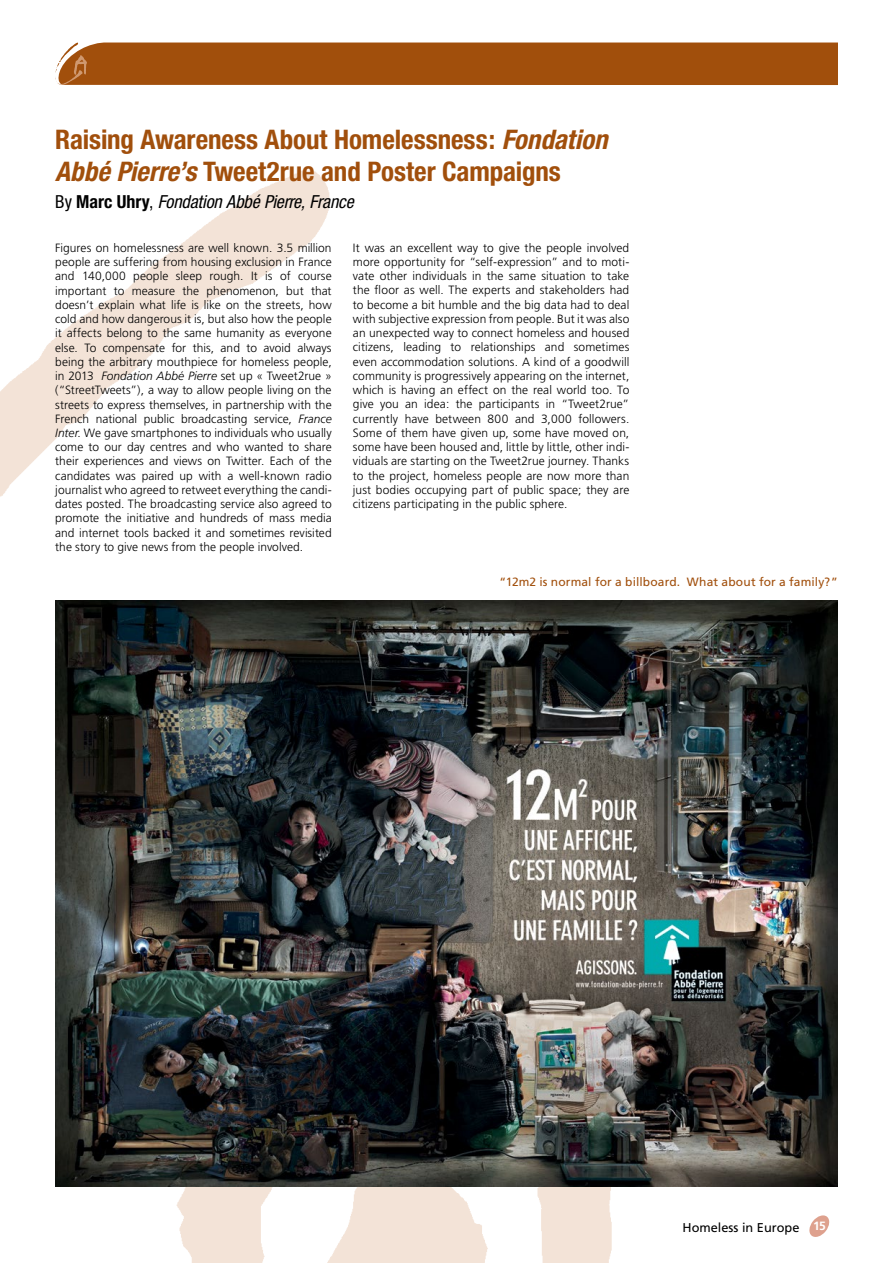
<style>
.page{position:relative;width:893px;height:1263px;background:#fff}
.page>*{position:absolute;margin:0;border:0;box-sizing:border-box;transform-origin:0 0}
.t1{font:700 condensed 27px/32.2px "Helvetica Neue";color:#a14f0c}
.t2{font:italic condensed 18px "Helvetica Neue";letter-spacing:-.005em;color:#000}
.t3{font:12.75px "Frutiger";color:#000}
.t4{font:300 12px/14.2px "Frutiger";letter-spacing:.005em;color:#000;text-align:justify}
.t5{font:12px "Frutiger";letter-spacing:.01em;color:#a14f0c}
.s1{font-style:italic}
.s2{font-style:normal}
.s3{font-weight:700;font-style:normal}
.s4{font-weight:700;font-size:12px;color:#fff}
</style>
<div class="page">
<img style="left:0;top:170px;width:646px;height:1093px">
<div style="left:55px;top:43px;width:783px;height:42px;background:#a14f0c"></div>
<svg style="left:809px;top:1215px;width:21px;height:22px"></svg>
<img style="left:55px;top:601px;width:783px;height:585px">
<h1 class="t1" style="left:55px;top:122px;width:554px">Raising Awareness About Homelessness: <span class="s1">Fondation<br>Abbé Pierre’s</span> Tweet2rue and Poster Campaigns</h1>
<h2 class="t2" style="left:55px;top:191px;width:300px"><span class="s2">By</span> <span class="s3">Marc Uhry</span><span class="s2">,</span> Fondation Abbé Pierre, France</h2>
<p class="t4" style="left:55px;top:240px;width:278px">Figures on homelessness are well known. 3.5 million people are suffering from housing exclusion in France and 140,000 people sleep rough. It is of course important to measure the phenomenon, but that doesn’t explain what life is like on the streets, how cold and how dangerous it is, but also how the people it affects belong to the same humanity as everyone else. To compensate for this, and to avoid always being the arbitrary mouthpiece for homeless people, in 2013 <span class="s1">Fondation Abbé Pierre</span> set up « Tweet2rue » (“StreetTweets”), a way to allow people living on the streets to express themselves, in partnership with the French national public broadcasting service, <span class="s1">France Inter</span>. We gave smartphones to individuals who usually come to our day centres and who wanted to share their experiences and views on Twitter. Each of the candidates was paired up with a well-known radio journalist who agreed to retweet everything the candi&shy;dates posted. The broadcasting service also agreed to promote the initiative and hundreds of mass media and internet tools backed it and sometimes revisited the story to give news from the people involved.</p>
<p class="t4" style="left:353px;top:240px;width:278px">It was an excellent way to give the people involved more opportunity for “self-expression” and to moti&shy;vate other individuals in the same situation to take the floor as well. The experts and stakeholders had to become a bit humble and the big data had to deal with subjective expression from people. But it was also an unexpected way to connect homeless and housed citizens, leading to relationships and sometimes even accommodation solutions. A kind of a goodwill community is progressively appearing on the internet, which is having an effect on the real world too. To give you an idea: the participants in “Tweet2rue” currently have between 800 and 3,000 followers.<br>Some of them have given up, some have moved on, some have been housed and, little by little, other indi&shy;viduals are starting on the Tweet2rue journey. Thanks to the project, homeless people are now more than just bodies occupying part of public space; they are citizens participating in the public sphere.</p>
<p class="t5" style="left:500px;top:575px;width:340px">“12m2 is normal for a billboard. What about for a family?”</p>
<p class="t3" style="left:682px;top:1220px;width:145px">Homeless in Europe <span class="s4">15</span></p>
</div>
